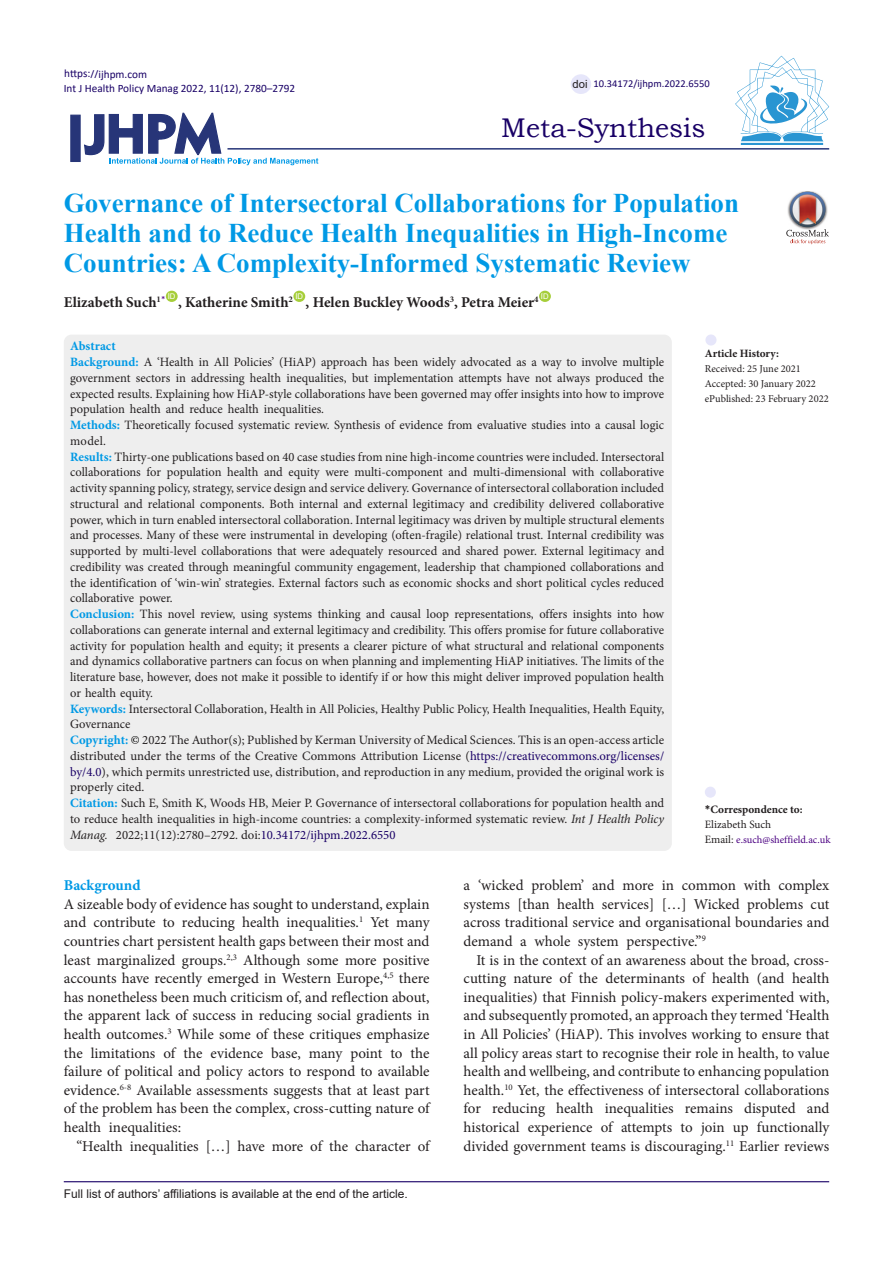
<style>
.page{position:relative;width:893px;height:1263px;background:#fff}
.page>*{position:absolute;margin:0;border:0;box-sizing:border-box;transform-origin:0 0}
.Default{font:700 27px/30px "Times New Roman";color:#0099e5}
.t1{font:27px "Bookman Old Style";color:#190066}
.t2{font:15px/18.6px "Minion Pro";color:#231f20;text-align:justify}
.Default-2{font:700 15px "Minion Pro";color:#231f20}
.heading_2{font:700 15px "Minion Pro";color:#0099e5}
.Default-3{font:12.75px/15.8px "Minion Pro";color:#231f20;text-align:justify}
.Default-4{font:700 12.75px "Minion Pro";color:#0099e5}
.t3{font:12px "Arial";color:#231f20}
.t4{font:11.25px "Calibri";color:#190066}
.t5{font:700 11.25px "Minion Pro";color:#231f20}
.t6{font:11.25px "Minion Pro";color:#231f20}
.t7{font:11.25px "Arial";color:#231f20}
.t8{font:10.5px "Minion Pro";color:#231f20}
.t9{font:10.5px "Minion Pro";color:#4b0082}
.t10{font:10.5px "Calibri";color:#190066}
.t11{font:7.8px "Arial";color:#fff}
.s1{font-weight:700;color:#0099e5}
.s2{color:#000}
.s3{color:#190066}
.s4{font-style:italic}
.s5{font-family:"Calibri"}
.s6{font-size:11.25px;color:#231f20}
</style>
<div class="page">
<svg style="left:84px;top:112px;width:234px;height:53px"></svg>
<div style="left:70px;top:115px;width:11px;height:47px;background:#273578;border:1px solid #273578"></div>
<div style="left:166px;top:291px;width:12px;height:11px;background:#a6ce39;border-radius:50%"></div>
<div style="left:293px;top:291px;width:12px;height:11px;background:#a6ce39;border-radius:50%"></div>
<div style="left:539px;top:291px;width:12px;height:11px;background:#a6ce39;border-radius:50%"></div>
<hr style="left:227px;top:148px;width:602px;height:2px;background:#273578">
<div style="left:64px;top:335px;width:608px;height:516px;background:#eee;border-radius:8px"></div>
<div style="left:705px;top:787px;width:11px;height:11px;background:#e6e6fa;border-radius:50%"></div>
<div style="left:705px;top:334px;width:11px;height:12px;background:#e6e6fa;border-radius:50%"></div>
<hr style="left:64px;top:1181px;width:765px;height:1px;background:#190066">
<hr style="left:741px;top:143px;width:82px;height:2px;background:#2995d2">
<svg style="left:735px;top:56px;width:94px;height:85px"></svg>
<div style="left:571px;top:74px;width:20px;height:20px;background:#e6e6fa;border-radius:50%"></div>
<img style="left:801px;top:191px;width:13px;height:1px">
<svg style="left:786px;top:192px;width:43px;height:52px"></svg>
<p class="t4" style="left:64px;top:66px;width:84px">https://ijhpm.com</p>
<p class="t4" style="left:64px;top:81px;width:233px">Int J Health Policy Manag 2022, 11(12), 2780–2792</p>
<p class="t7" style="left:573px;top:76px;width:17px">doi</p>
<p class="t10" style="left:593px;top:77px;width:118px">10.34172/ijhpm.2022.6550</p>
<p class="t1" style="left:501px;top:110px;width:206px">Meta-Synthesis</p>
<p class="Default" style="left:64px;top:188px;width:677px">Governance of Intersectoral Collaborations for Population<br>Health and to Reduce Health Inequalities in High-Income<br>Countries: A Complexity-Informed Systematic Review</p>
<p class="Default-2" style="left:64px;top:292px;width:103px">Elizabeth Such<sup>1</sup><sup>*</sup></p>
<p class="t11" style="left:168px;top:291px;width:9px">ID</p>
<p class="t11" style="left:295px;top:291px;width:9px">ID</p>
<p class="t11" style="left:541px;top:291px;width:9px">ID</p>
<p class="Default-2" style="left:178px;top:292px;width:116px">, Katherine Smith<sup>2</sup></p>
<p class="Default-2" style="left:306px;top:292px;width:234px">, Helen Buckley Woods<sup>3</sup>, Petra Meier<sup>4</sup></p>
<p class="Default-4" style="left:70px;top:337px;width:47px">Abstract</p>
<p class="Default-3" style="left:70px;top:354px;width:596px"><span class="s1">Background:</span> A ‘Health in All Policies’ (HiAP) approach has been widely advocated as a way to involve multiple government sectors in addressing health inequalities, but implementation attempts have not always produced the expected results. Explaining how HiAP-style collaborations have been governed may offer insights into how to improve population health and reduce health inequalities.</p>
<p class="Default-3" style="left:70px;top:417px;width:596px"><span class="s1">Methods:</span> Theoretically focused systematic review. Synthesis of evidence from evaluative studies into a causal logic model.</p>
<p class="Default-3" style="left:70px;top:449px;width:596px"><span class="s1">Results:</span> Thirty-one publications based on 40 case studies from nine high-income countries were included. Intersectoral collaborations for population health and equity were multi-component and multi-dimensional with collaborative activity spanning policy, strategy, service design and service delivery. Governance of intersectoral collaboration included structural and relational components. Both internal and external legitimacy and credibility delivered collaborative power, which in turn enabled intersectoral collaboration. Internal legitimacy was driven by multiple structural elements and processes. Many of these were instrumental in developing (often-fragile) relational trust. Internal credibility was supported by multi-level collaborations that were adequately resourced and shared power. External legitimacy and credibility was created through meaningful community engagement, leadership that championed collaborations and the identification of ‘win-win’ strategies. External factors such as economic shocks and short political cycles reduced collaborative power.</p>
<p class="Default-3" style="left:70px;top:606px;width:596px"><span class="s1">Conclusion:</span> This novel review, using systems thinking and causal loop representations, offers insights into how collaborations can generate internal and external legitimacy and credibility. This offers promise for future collaborative activity for population health and equity; it presents a clearer picture of what structural and relational components and dynamics collaborative partners can focus on when planning and implementing HiAP initiatives. The limits of the literature base, however, does not make it possible to identify if or how this might deliver improved population health or health equity.</p>
<p class="Default-3" style="left:70px;top:701px;width:595px"><span class="s1">Keywords:</span> Intersectoral Collaboration, Health in All Policies, Healthy Public Policy, Health Inequalities, Health Equity,<br>Governance</p>
<p class="Default-3" style="left:70px;top:732px;width:596px"><span class="s1">Copyright:</span> <span class="s2">©</span> 2022 The Author(s); Published by Kerman University of Medical Sciences. This is an open-access article distributed under the terms of the Creative Commons Attribution License (<span class="s3">https://creativecommons.org/licenses/ by/4.0</span>), which permits unrestricted use, distribution, and reproduction in any medium, provided the original work is properly cited.</p>
<p class="Default-3" style="left:70px;top:795px;width:596px"><span class="s1">Citation:</span> Such E, Smith K, Woods HB, Meier P. Governance of intersectoral collaborations for population health and to reduce health inequalities in high-income countries: a complexity-informed systematic review. <span class="s4">Int J Health Policy Manag.</span> 2022;11(12):2780–2792. doi:<span class="s3">10.34172/ijhpm.2022.6550</span></p>
<p class="t5" style="left:705px;top:801px;width:99px"><span class="s5">*</span>Correspondence to:</p>
<p class="t5" style="left:705px;top:346px;width:76px">Article History:</p>
<p class="t8" style="left:705px;top:362px;width:98px">Received: 25 June 2021</p>
<p class="t8" style="left:705px;top:377px;width:113px">Accepted: 30 January 2022</p>
<p class="t8" style="left:705px;top:392px;width:125px">ePublished: 23 February 2022</p>
<p class="t6" style="left:705px;top:816px;width:68px">Elizabeth Such</p>
<p class="t9" style="left:705px;top:832px;width:127px"><span class="s6">Email:</span> e.such@sheffield.ac.uk</p>
<p class="heading_2" style="left:64px;top:875px;width:78px">Background</p>
<p class="t2" style="left:64px;top:895px;width:367px">A sizeable body of evidence has sought to understand, explain and contribute to reducing health inequalities.<sup>1</sup> Yet many countries chart persistent health gaps between their most and least marginalized groups.<sup>2,3</sup> Although some more positive accounts have recently emerged in Western Europe,<sup>4,5</sup> there has nonetheless been much criticism of, and reflection about, the apparent lack of success in reducing social gradients in health outcomes.<sup>3</sup> While some of these critiques emphasize the limitations of the evidence base, many point to the failure of political and policy actors to respond to available evidence.<sup>6-8</sup> Available assessments suggests that at least part of the problem has been the complex, cross-cutting nature of health inequalities:</p>
<p class="t2" style="left:77px;top:1136px;width:355px">“Health inequalities […] have more of the character of</p>
<p class="t3" style="left:64px;top:1185px;width:346px">Full list of authors’ affiliations is available at the end of the article.</p>
<p class="t2" style="left:464px;top:876px;width:367px">a ‘wicked problem’ and more in common with complex systems [than health services] […] Wicked problems cut across traditional service and organisational boundaries and demand a whole system perspective.”<sup>9</sup></p>
<p class="t2" style="left:464px;top:950px;width:367px;text-indent:13px">It is in the context of an awareness about the broad, cross&shy;cutting nature of the determinants of health (and health inequalities) that Finnish policy-makers experimented with, and subsequently promoted, an approach they termed ‘Health in All Policies’ (HiAP). This involves working to ensure that all policy areas start to recognise their role in health, to value health and wellbeing, and contribute to enhancing population health.<sup>10</sup> Yet, the effectiveness of intersectoral collaborations for reducing health inequalities remains disputed and historical experience of attempts to join up functionally divided government teams is discouraging.<sup>11</sup> Earlier reviews</p>
</div>
